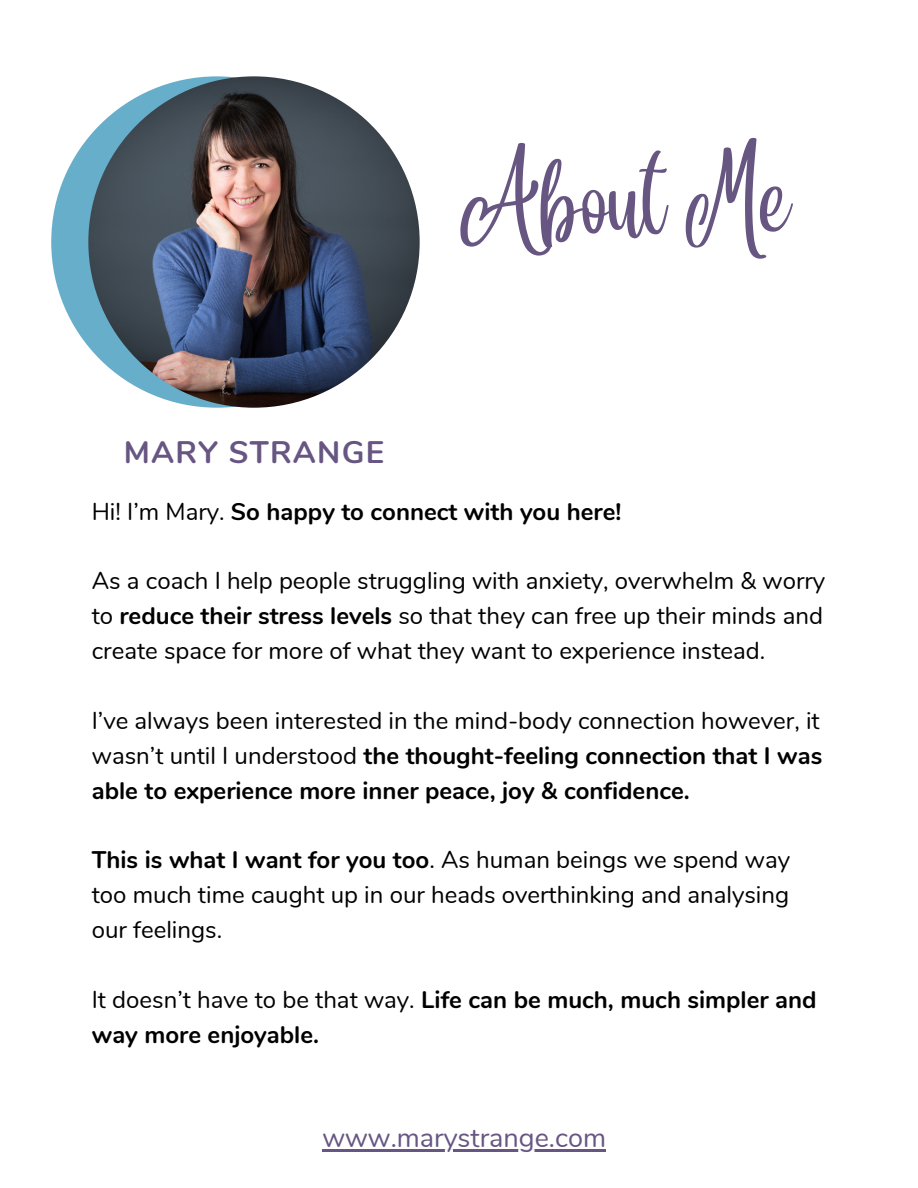
<style>
.page{position:relative;width:918px;height:1188px;background:#fff}
.page>*{position:absolute;margin:0;border:0;box-sizing:border-box;transform-origin:0 0}
.t1{font:78px "Angelina";color:#675682}
.t2{font:700 31.05px "Nunito";letter-spacing:.04em;color:#675682}
.t3{font:27px "Nunito";color:#675682}
.t4{font:24px/34.8px "Nunito";color:#000;text-align:justify}
.t5{font:700 24px/34.8px "Nunito";color:#000;text-align:justify}
.s1{font-weight:400}
.s2{font-weight:700}
</style>
<div class="page">
<hr style="left:323px;top:1150px;width:283px;height:2px;background:#675682">
<div style="left:51px;top:76px;width:332px;height:332px;background:#67aeca;border-radius:50%"></div>
<img style="left:88px;top:76px;width:332px;height:332px;border-radius:50%">
<p class="t2" style="left:124px;top:431px;width:262px">MARY STRANGE</p>
<p class="t1" style="left:459px;top:185px;width:334px">About Me</p>
<p class="t5" style="left:92px;top:494px;width:531px"><span class="s1">Hi! I’m Mary.</span> So happy to connect with you here!</p>
<p class="t4" style="left:92px;top:564px;width:735px">As a coach I help people struggling with anxiety, overwhelm &amp; worry to <span class="s2">reduce their stress levels</span> so that they can free up their minds and create space for more of what they want to experience instead.</p>
<p class="t5" style="left:92px;top:704px;width:732px"><span class="s1">I’ve always been interested in the mind-body connection however, it wasn’t until I understood</span> the thought-feeling connection that I was able to experience more inner peace, joy &amp; confidence.</p>
<p class="t4" style="left:92px;top:843px;width:700px"><span class="s2">This is what I want for you too</span>. As human beings we spend way too much time caught up in our heads overthinking and analysing our feelings.</p>
<p class="t5" style="left:92px;top:983px;width:726px"><span class="s1">It doesn’t have to be that way.</span> Life can be much, much simpler and way more enjoyable.</p>
<p class="t3" style="left:323px;top:1120px;width:285px">www.marystrange.com</p>
</div>
